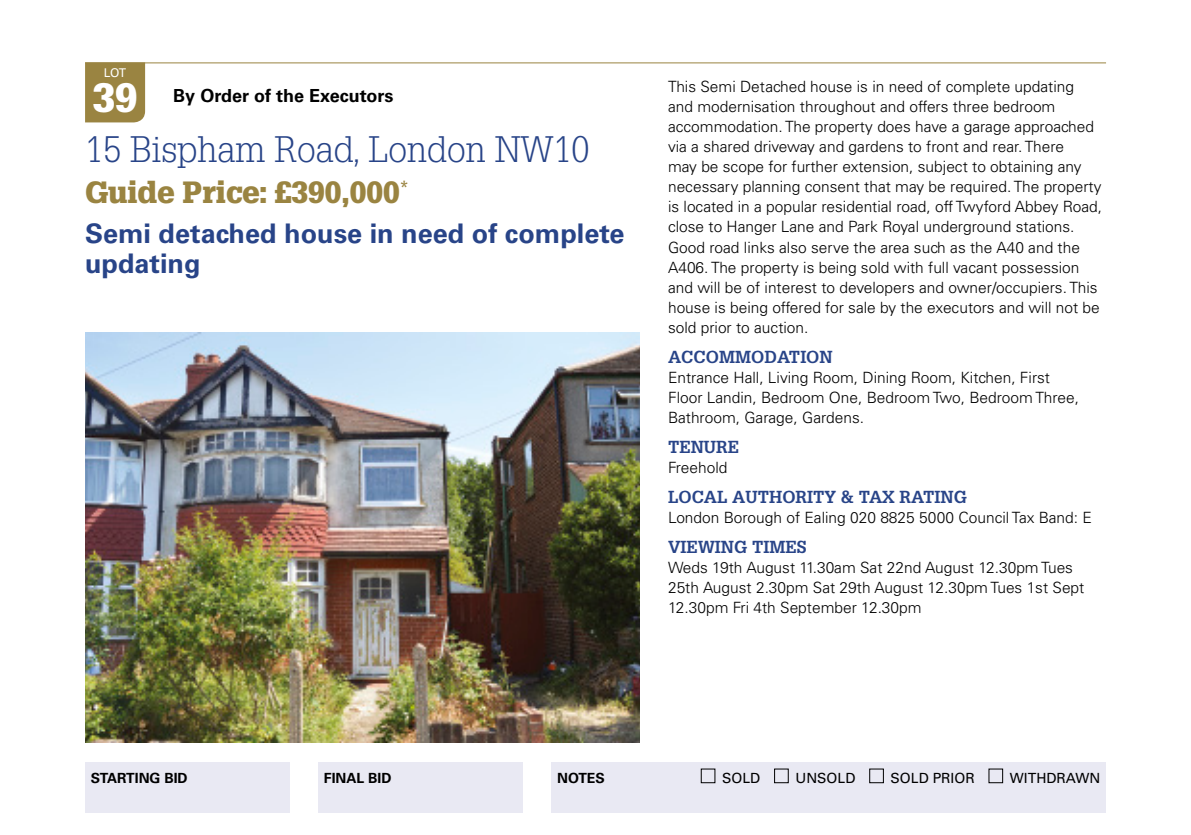
<style>
.page{position:relative;width:1191px;height:835px;background:#fff}
.page>*{position:absolute;margin:0;border:0;box-sizing:border-box;transform-origin:0 0}
.t1{font:900 40px "Glypha LT Std";color:#fff}
.t2{font:300 36px "Glypha LT Std";color:#284488}
.t3{font:900 30px "Glypha LT Std";color:#9a8441}
.t4{font:700 27px/30px "Univers LT Std";color:#284488}
.t5{font:700 18px "Univers LT Std";color:#000}
.t6{font:700 17px "Glypha LT Std";color:#284488}
.t7{font:300 15.6px/20px "Univers LT Std";color:#000}
.t8{font:14px "Univers LT Std";color:#000}
.t9{font:700 14px "Univers LT Std";color:#000}
.t10{font:12px "Univers LT Std";color:#fff}
</style>
<div class="page">
<hr style="left:85px;top:62px;width:1021px;height:1px;background:#9a8441">
<div style="left:85px;top:762px;width:205px;height:50px;background:#e9e9f3"></div>
<div style="left:318px;top:762px;width:205px;height:50px;background:#e9e9f3"></div>
<div style="left:551px;top:762px;width:555px;height:50px;background:#e9e9f3"></div>
<div style="left:85px;top:62px;width:60px;height:60px;background:#9a8441"></div>
<img style="left:85px;top:332px;width:554px;height:410px">
<p class="t10" style="left:104px;top:65px;width:24px">LOT</p>
<h1 class="t1" style="left:93px;top:74px;width:46px">39</h1>
<h2 class="t2" style="left:85px;top:129px;width:506px">15 Bispham Road, London NW10</h2>
<h3 class="t3" style="left:85px;top:173px;width:325px">Guide Price: £390,000<sup>*</sup></h3>
<h3 class="t4" style="left:85px;top:218px;width:541px">Semi detached house in need of complete updating</h3>
<p class="t5" style="left:173px;top:85px;width:221px">By Order of the Executors</p>
<p class="t7" style="left:668px;top:77px;width:435px">This Semi Detached house is in need of complete updating and modernisation throughout and offers three bedroom accommodation. The property does have a garage approached via a shared driveway and gardens to front and rear. There<br>may be scope for further extension, subject to obtaining any necessary planning consent that may be required. The property is located in a popular residential road, off Twyford Abbey Road, close to Hanger Lane and Park Royal underground stations.<br>Good road links also serve the area such as the A40 and the A406. The property is being sold with full vacant possession and will be of interest to developers and owner/occupiers. This house is being offered for sale by the executors and will not be sold prior to auction.</p>
<p class="t6" style="left:668px;top:346px;width:166px">ACCOMMODATION</p>
<p class="t7" style="left:668px;top:367px;width:412px">Entrance Hall, Living Room, Dining Room, Kitchen, First<br>Floor Landin, Bedroom One, Bedroom Two, Bedroom Three,<br>Bathroom, Garage, Gardens.</p>
<p class="t6" style="left:668px;top:436px;width:73px">TENURE</p>
<p class="t7" style="left:668px;top:457px;width:61px">Freehold</p>
<p class="t6" style="left:668px;top:486px;width:300px">LOCAL AUTHORITY &amp; TAX RATING</p>
<p class="t7" style="left:668px;top:507px;width:425px">London Borough of Ealing 020 8825 5000 Council Tax Band: E</p>
<p class="t6" style="left:668px;top:536px;width:140px">VIEWING TIMES</p>
<p class="t7" style="left:668px;top:557px;width:418px">Weds 19th August 11.30am Sat 22nd August 12.30pm Tues<br>25th August 2.30pm Sat 29th August 12.30pm Tues 1st Sept<br>12.30pm Fri 4th September 12.30pm</p>
<p class="t9" style="left:91px;top:769px;width:98px">STARTING BID</p>
<p class="t9" style="left:324px;top:769px;width:69px">FINAL BID</p>
<p class="t9" style="left:557px;top:769px;width:49px">NOTES</p>
<p class="t8" style="left:722px;top:769px;width:40px">SOLD</p>
<p class="t8" style="left:795px;top:769px;width:61px">UNSOLD</p>
<p class="t8" style="left:890px;top:769px;width:86px">SOLD PRIOR</p>
<p class="t8" style="left:1009px;top:769px;width:92px">WITHDRAWN</p>
</div>
